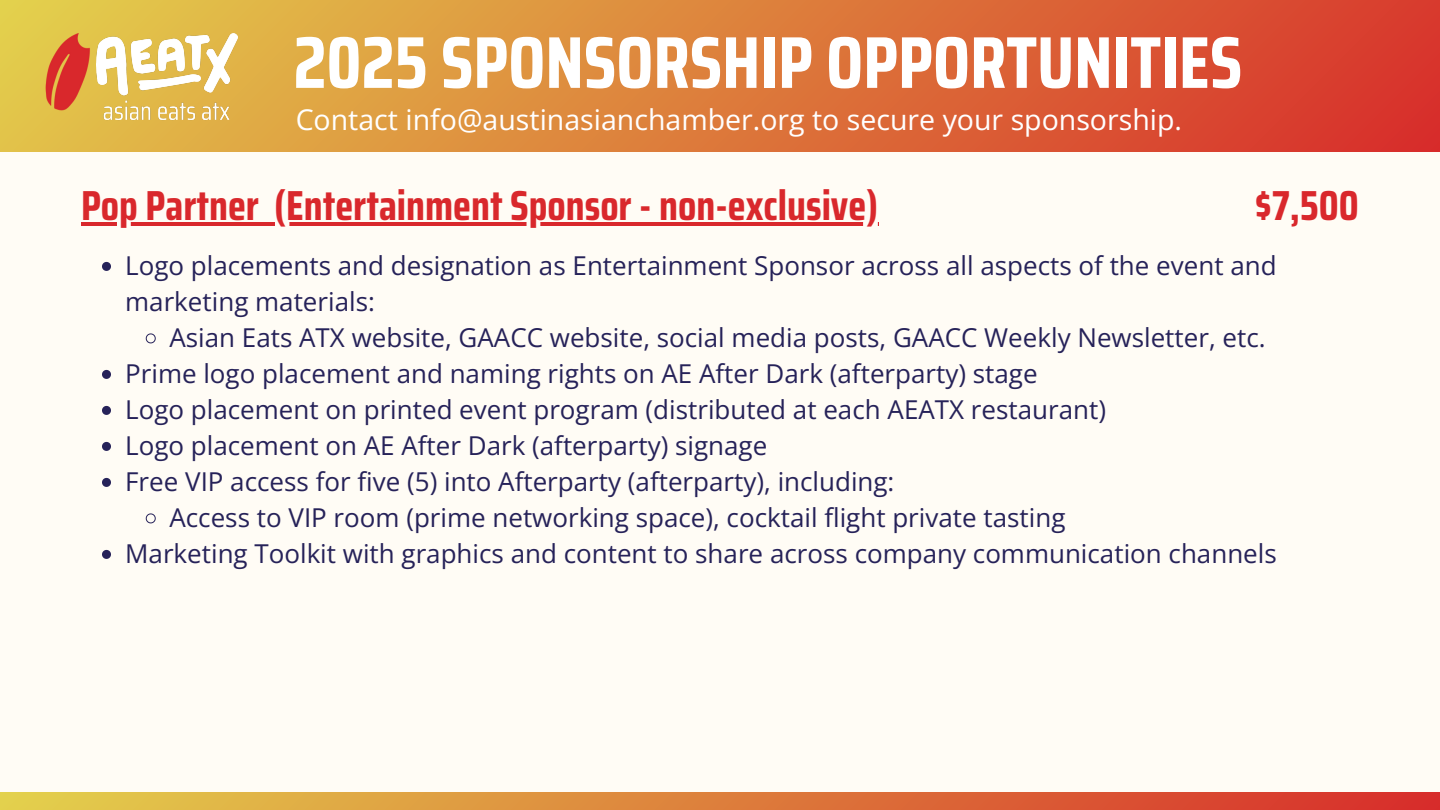
<style>
.page{position:relative;width:1440px;height:810px;background:#fffcf5}
.page>*{position:absolute;margin:0;border:0;box-sizing:border-box;transform-origin:0 0}
.t1{font:700 73.4px "Saira Condensed";color:#fff}
.t2{font:700 42px "Saira Condensed";color:#d9282c}
.t3{font:28.5px "Open Sans";color:#fff}
.t4{font:26px/36px "Open Sans";color:#262259}
</style>
<div class="page">
<svg style="left:102px;top:262px;width:9px;height:9px"></svg>
<svg style="left:145px;top:333px;width:11px;height:11px"></svg>
<svg style="left:102px;top:370px;width:9px;height:9px"></svg>
<svg style="left:102px;top:406px;width:9px;height:9px"></svg>
<svg style="left:102px;top:442px;width:9px;height:9px"></svg>
<svg style="left:102px;top:478px;width:9px;height:9px"></svg>
<svg style="left:145px;top:513px;width:11px;height:11px"></svg>
<svg style="left:102px;top:550px;width:9px;height:9px"></svg>
<hr style="left:81px;top:222px;width:178px;height:4px;background:#d9282c">
<hr style="left:259px;top:222px;width:15px;height:4px;background:#d9282c">
<hr style="left:274px;top:222px;width:604px;height:4px;background:#d9282c">
<div style="left:0;top:0;width:1440px;height:152px;background:linear-gradient(to right,#e2cb4b,#d8322c)"></div>
<div style="left:0;top:792px;width:1440px;height:18px;background:linear-gradient(to right,#e3d14d,#d72c2b)"></div>
<img style="left:28px;top:33px;width:69px;height:79px">
<img style="left:97px;top:33px;width:140px;height:96px">
<p class="t1" style="left:293px;top:5px;width:950px">2025 SPONSORSHIP OPPORTUNITIES</p>
<p class="t3" style="left:296px;top:100px;width:888px">Contact info@austinasianchamber.org to secure your sponsorship.</p>
<p class="t2" style="left:81px;top:172px;width:799px">Pop Partner (Entertainment Sponsor - non-exclusive)</p>
<p class="t2" style="left:1255px;top:172px;width:106px">$7,500</p>
<p class="t4" style="left:125px;top:247px;width:1153px">Logo placements and designation as Entertainment Sponsor across all aspects of the event and marketing materials:</p>
<p class="t4" style="left:169px;top:319px;width:1098px">Asian Eats ATX website, GAACC website, social media posts, GAACC Weekly Newsletter, etc.</p>
<h1 class="t4" style="left:125px;top:355px;width:914px">Prime logo placement and naming rights on AE After Dark (afterparty) stage</h1>
<h2 class="t4" style="left:125px;top:391px;width:982px">Logo placement on printed event program (distributed at each AEATX restaurant)</h2>
<h2 class="t4" style="left:125px;top:427px;width:644px">Logo placement on AE After Dark (afterparty) signage</h2>
<p class="t4" style="left:125px;top:463px;width:771px">Free VIP access for five (5) into Afterparty (afterparty), including:</p>
<p class="t4" style="left:169px;top:499px;width:898px">Access to VIP room (prime networking space), cocktail flight private tasting</p>
<p class="t4" style="left:125px;top:535px;width:1153px">Marketing Toolkit with graphics and content to share across company communication channels</p>
</div>
